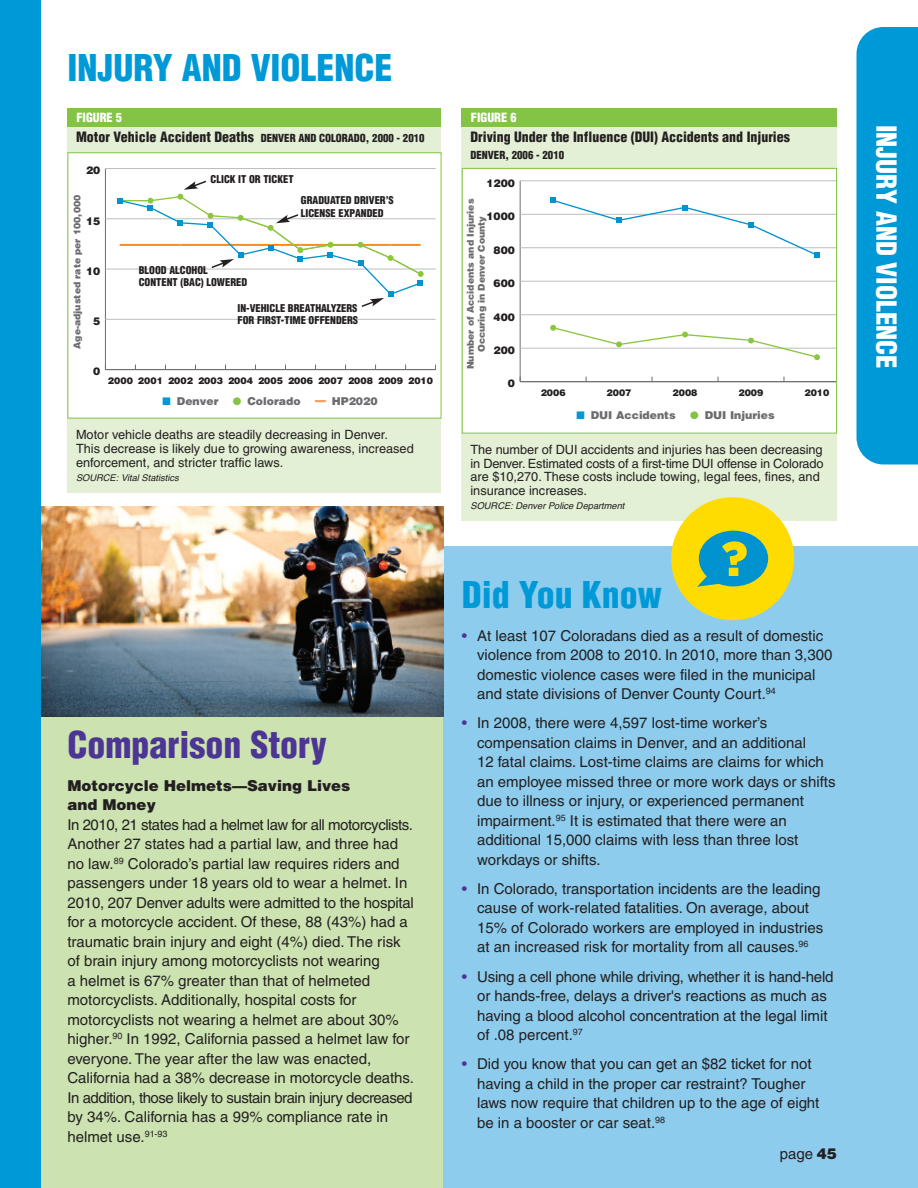
<style>
.page{position:relative;width:918px;height:1188px;background:#fff}
.page>*{position:absolute;margin:0;border:0;box-sizing:border-box;transform-origin:0 0}
.t1{font:900 condensed 36px "Helvetica";color:#0099d8}
.t2{font:900 condensed 36px "Helvetica";color:#4d3595}
.t3{font:900 condensed 27px "Helvetica";color:#fff}
.t4{font:15px/19.5px "Helvetica";color:#231f20}
.t5{font:900 15px/19.5px "Helvetica";color:#231f20}
.t6{font:900 condensed 13.95px "Helvetica";color:#231f20}
.t7{font:12.75px/14px "Helvetica";color:#231f20}
.t8{font:900 condensed 12.45px "Helvetica";color:#fff}
.t9{font:900 condensed 12.3px "Helvetica";color:#fff}
.t10{font:900 condensed 10.8px "Helvetica";color:#231f20}
.t11{font:900 10.8px "Helvetica";color:#6c6d70}
.t12{font:900 10.65px "Helvetica";color:#231f20}
.t13{font:900 condensed 10.5px/12.6px "Helvetica";color:#231f20}
.t14{font:900 9.3px/11.2px "Helvetica";color:#6c6d70;text-align:center}
.t15{font:900 9.3px "Helvetica";color:#231f20}
.t16{font:9.3px "Helvetica Oblique TT";color:#231f20}
.s1{font-size:13.95px}
.s2{color:#0099d8}
.s3{color:#83c447}
.s4{font-size:15.15px;color:#f89a5a}
.s5{color:#4d3595}
.s6{font-weight:900}
</style>
<div class="page">
<div style="left:443px;top:547px;width:475px;height:641px;background:#8dcced"></div>
<div style="left:34px;top:517px;width:409px;height:671px;background:#cce3b1"></div>
<div style="left:68px;top:108px;width:373px;height:385px;background:#e3f0d5"></div>
<div style="left:68px;top:108px;width:373px;height:18px;background:#83c447"></div>
<div style="left:68px;top:153px;width:373px;height:265px;background:#fff"></div>
<hr style="left:105px;top:169px;width:1px;height:201px;background:#6c6d70">
<hr style="left:105px;top:369px;width:331px;height:1px;background:#6c6d70">
<hr style="left:105px;top:319px;width:331px;height:1px;background:#bcbdc0">
<hr style="left:105px;top:269px;width:331px;height:1px;background:#bcbdc0">
<hr style="left:105px;top:218px;width:331px;height:1px;background:#bcbdc0">
<hr style="left:105px;top:168px;width:331px;height:1px;background:#bcbdc0">
<div style="left:462px;top:108px;width:375px;height:412px;background:#e3f0d5"></div>
<div style="left:462px;top:108px;width:375px;height:18px;background:#83c447"></div>
<div style="left:463px;top:169px;width:373px;height:264px;background:#fff"></div>
<hr style="left:520px;top:181px;width:1px;height:201px;background:#6c6d70">
<hr style="left:520px;top:381px;width:316px;height:1px;background:#6c6d70">
<hr style="left:520px;top:348px;width:316px;height:1px;background:#bcbdc0">
<hr style="left:520px;top:314px;width:316px;height:1px;background:#bcbdc0">
<hr style="left:520px;top:281px;width:316px;height:1px;background:#bcbdc0">
<hr style="left:520px;top:247px;width:316px;height:1px;background:#bcbdc0">
<hr style="left:520px;top:214px;width:316px;height:1px;background:#bcbdc0">
<hr style="left:520px;top:180px;width:316px;height:1px;background:#bcbdc0">
<svg style="left:550px;top:198px;width:270px;height:60px"></svg>
<svg style="left:550px;top:325px;width:270px;height:35px"></svg>
<div style="left:462px;top:168px;width:375px;height:265px;border:1px solid #83c447"></div>
<div style="left:856px;top:27px;width:62px;height:437px;background:#0099d8"></div>
<img style="left:40px;top:506px;width:403px;height:211px">
<div style="left:0;top:0;width:40px;height:1188px;background:#0099d8"></div>
<svg style="left:117px;top:180px;width:307px;height:127px"></svg>
<div style="left:671px;top:497px;width:123px;height:123px;background:#ffdc01;border-radius:50%"></div>
<svg style="left:697px;top:531px;width:71px;height:56px"></svg>
<h1 class="t1" style="left:68px;top:48px;width:327px">INJURY AND VIOLENCE</h1>
<p class="t9" style="left:76px;top:110px;width:47px">FIGURE 5</p>
<p class="t10" style="left:76px;top:132px;width:350px"><span class="s1">Motor Vehicle Accident Deaths</span> DENVER AND COLORADO, 2000 - 2010</p>
<p class="t12" style="left:86px;top:164px;width:16px">20</p>
<p class="t14" style="left:72px;top:349px;width:156px;rotate:-90deg">Age-adjusted rate per 100,000</p>
<p class="t12" style="left:86px;top:215px;width:16px">15</p>
<p class="t12" style="left:86px;top:265px;width:16px">10</p>
<p class="t12" style="left:93px;top:315px;width:9px">5</p>
<p class="t12" style="left:93px;top:365px;width:9px">0</p>
<p class="t13" style="left:211px;top:173px;width:85px">CLICK IT OR TICKET</p>
<p class="t13" style="left:301px;top:194px;width:94px">GRADUATED DRIVER’S<br>LICENSE EXPANDED</p>
<p class="t13" style="left:139px;top:264px;width:110px">BLOOD ALCOHOL<br>CONTENT (BAC) LOWERED</p>
<p class="t13" style="left:238px;top:302px;width:122px">IN-VEHICLE BREATHALYZERS<br>FOR FIRST-TIME OFFENDERS</p>
<p class="t15" style="left:108px;top:376px;width:327px">2000 2001 2002 2003 2004 2005 2006 2007 2008 2009 2010</p>
<p class="t11" style="left:163px;top:395px;width:57px"><span class="s2">■</span> Denver</p>
<p class="t11" style="left:233px;top:395px;width:146px"><span class="s3">●</span> Colorado <span class="s4">—</span> HP2020</p>
<p class="t7" style="left:76px;top:429px;width:339px">Motor vehicle deaths are steadily decreasing in Denver.<br>This decrease is likely due to growing awareness, increased enforcement, and stricter traffic laws.</p>
<p class="t16" style="left:76px;top:472px;width:104px">SOURCE: Vital Statistics</p>
<h1 class="t2" style="left:68px;top:724px;width:261px">Comparison Story</h1>
<p class="t5" style="left:67px;top:776px;width:284px">Motorcycle Helmets—Saving Lives and Money</p>
<p class="t4" style="left:67px;top:816px;width:348px">In 2010, 21 states had a helmet law for all motorcyclists.<br>Another 27 states had a partial law, and three had no law.<sup>89</sup> Colorado’s partial law requires riders and passengers under 18 years old to wear a helmet. In 2010, 207 Denver adults were admitted to the hospital for a motorcycle accident. Of these, 88 (43%) had a traumatic brain injury and eight (4%) died. The risk of brain injury among motorcyclists not wearing<br>a helmet is 67% greater than that of helmeted motorcyclists. Additionally, hospital costs for motorcyclists not wearing a helmet are about 30% higher.<sup>90</sup> In 1992, California passed a helmet law for everyone. The year after the law was enacted, California had a 38% decrease in motorcycle deaths.<br>In addition, those likely to sustain brain injury decreased by 34%. California has a 99% compliance rate in helmet use.<sup>91-93</sup></p>
<p class="t8" style="left:471px;top:110px;width:47px">FIGURE 6</p>
<p class="t6" style="left:470px;top:129px;width:321px">Driving Under the Influence (DUI) Accidents and Injuries</p>
<p class="t10" style="left:470px;top:149px;width:95px">DENVER, 2006 - 2010</p>
<p class="t12" style="left:487px;top:177px;width:30px">1200</p>
<p class="t14" style="left:465px;top:369px;width:172px;rotate:-90deg">Number of Accidents and Injuries<br>Occuring in Denver County</p>
<p class="t12" style="left:487px;top:210px;width:30px">1000</p>
<p class="t12" style="left:494px;top:244px;width:23px">800</p>
<p class="t12" style="left:494px;top:277px;width:23px">600</p>
<p class="t12" style="left:494px;top:311px;width:23px">400</p>
<p class="t12" style="left:494px;top:344px;width:23px">200</p>
<p class="t12" style="left:508px;top:378px;width:9px">0</p>
<p class="t15" style="left:541px;top:388px;width:26px">2006</p>
<p class="t15" style="left:607px;top:388px;width:26px">2007</p>
<p class="t15" style="left:673px;top:388px;width:26px">2008</p>
<p class="t15" style="left:739px;top:388px;width:26px">2009</p>
<p class="t15" style="left:805px;top:388px;width:26px">2010</p>
<p class="t11" style="left:577px;top:409px;width:101px"><span class="s2">■</span> DUI Accidents</p>
<p class="t11" style="left:690px;top:409px;width:86px"><span class="s3">●</span> DUI Injuries</p>
<p class="t7" style="left:470px;top:443px;width:354px">The number of DUI accidents and injuries has been decreasing in Denver. Estimated costs of a first-time DUI offense in Colorado are $10,270. These costs include towing, legal fees, fines, and insurance increases.</p>
<p class="t16" style="left:470px;top:501px;width:156px">SOURCE: Denver Police Department</p>
<h1 class="t1" style="left:462px;top:574px;width:201px">Did You Know</h1>
<p class="t4" style="left:477px;top:627px;width:357px;text-indent:-15px"><span class="s5">•</span> At least 107 Coloradans died as a result of domestic violence from 2008 to 2010. In 2010, more than 3,300 domestic violence cases were filed in the municipal and state divisions of Denver County Court.<sup>94</sup></p>
<p class="t4" style="left:477px;top:715px;width:360px;text-indent:-15px"><span class="s5">•</span> In 2008, there were 4,597 lost-time worker’s compensation claims in Denver, and an additional<br>12 fatal claims. Lost-time claims are claims for which an employee missed three or more work days or shifts due to illness or injury, or experienced permanent impairment.<sup>95</sup> It is estimated that there were an additional 15,000 claims with less than three lost workdays or shifts.</p>
<p class="t4" style="left:477px;top:880px;width:348px;text-indent:-15px"><span class="s5">•</span> In Colorado, transportation incidents are the leading cause of work-related fatalities. On average, about 15% of Colorado workers are employed in industries at an increased risk for mortality from all causes.<sup>96</sup></p>
<p class="t4" style="left:477px;top:968px;width:358px;text-indent:-15px"><span class="s5">•</span> Using a cell phone while driving, whether it is hand-held or hands-free, delays a driver's reactions as much as having a blood alcohol concentration at the legal limit of .08 percent.<sup>97</sup></p>
<p class="t4" style="left:477px;top:1056px;width:344px;text-indent:-15px"><span class="s5">•</span> Did you know that you can get an $82 ticket for not having a child in the proper car restraint? Tougher laws now require that children up to the age of eight be in a booster or car seat.<sup>98</sup></p>
<p class="t4" style="left:780px;top:1145px;width:59px">page <span class="s6">45</span></p>
<h2 class="t3" style="left:902px;top:125px;width:245px;rotate:90deg">INJURY AND VIOLENCE</h2>
</div>
